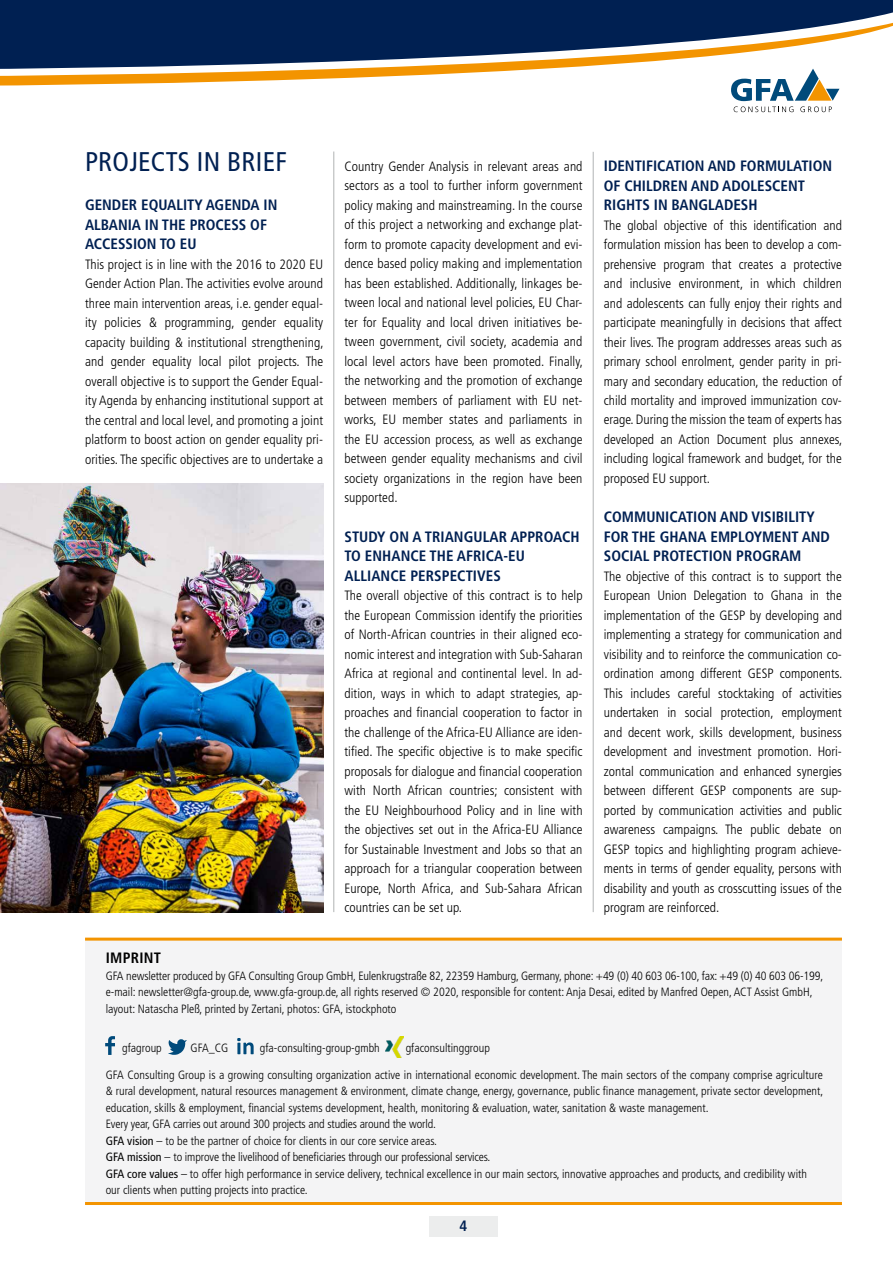
<style>
.page{position:relative;width:893px;height:1263px;background:#fff}
.page>*{position:absolute;margin:0;border:0;box-sizing:border-box;transform-origin:0 0}
.t1{font:condensed 27px "Frutiger LT Std";letter-spacing:.01em;color:#002052}
.t2{font:700 condensed 15px/19.5px "Frutiger LT Std";color:#002052}
.t3{font:700 condensed 15px "Frutiger LT Std";letter-spacing:.02em;color:#000}
.t4{font:300 condensed 13.5px/19.5px "Frutiger LT Std";letter-spacing:.005em;color:#000;text-align:justify}
.t5{font:300 condensed 12px/16.5px "Frutiger LT Std";color:#000}
.s1{font-weight:400}
</style>
<div class="page">
<img style="left:0;top:483px;width:323px;height:429px">
<div style="left:85px;top:940px;width:757px;height:265px;background:#f4f4f5"></div>
<svg style="left:0;top:76px;width:395px;height:10px;fill:#f39400"></svg>
<svg style="left:0;top:69px;width:537px;height:7px"></svg>
<svg style="left:0;top:0;width:893px;height:69px;fill:#002052"></svg>
<svg style="left:731px;top:69px;width:108px;height:43px"></svg>
<hr style="left:85px;top:938px;width:757px;height:3px;background:#f39400">
<hr style="left:85px;top:1202px;width:757px;height:3px;background:#f39400">
<div style="left:429px;top:1216px;width:68px;height:20px;background:#eceded"></div>
<svg style="left:105px;top:1036px;width:10px;height:19px"></svg>
<svg style="left:168px;top:1039px;width:19px;height:16px"></svg>
<svg style="left:237px;top:1038px;width:17px;height:16px"></svg>
<hr style="left:333px;top:152px;width:1px;height:760px;background:#b1b3b4">
<hr style="left:593px;top:152px;width:1px;height:760px;background:#b1b3b4">
<img style="left:385px;top:1036px;width:18px;height:21px">
<h1 class="t1" style="left:85px;top:146px;width:203px">PROJECTS IN BRIEF</h1>
<p class="t2" style="left:85px;top:195px;width:194px">GENDER EQUALITY AGENDA IN<br>ALBANIA IN THE PROCESS OF<br>ACCESSION TO EU</p>
<p class="t4" style="left:85px;top:254px;width:240px">This project is in line with the 2016 to 2020 EU Gender Action Plan. The activities evolve around three main intervention areas, i.e. gender equal&shy;ity policies &amp; programming, gender equality capacity building &amp; institutional strengthening, and gender equality local pilot projects. The overall objective is to support the Gender Equal&shy;ity Agenda by enhancing institutional support at the central and local level, and promoting a joint platform to boost action on gender equality pri&shy;orities. The specific objectives are to undertake a</p>
<p class="t4" style="left:344px;top:157px;width:240px">Country Gender Analysis in relevant areas and sectors as a tool to further inform government policy making and mainstreaming. In the course of this project a networking and exchange plat&shy;form to promote capacity development and evi&shy;dence based policy making and implementation has been established. Additionally, linkages be&shy;tween local and national level policies, EU Char&shy;ter for Equality and local driven initiatives be&shy;tween government, civil society, academia and local level actors have been promoted. Finally, the networking and the promotion of exchange between members of parliament with EU net&shy;works, EU member states and parliaments in the EU accession process, as well as exchange between gender equality mechanisms and civil society organizations in the region have been supported.</p>
<p class="t2" style="left:344px;top:527px;width:237px">STUDY ON A TRIANGULAR APPROACH<br>TO ENHANCE THE AFRICA-EU<br>ALLIANCE PERSPECTIVES</p>
<p class="t4" style="left:344px;top:586px;width:240px">The overall objective of this contract is to help the European Commission identify the priorities of North-African countries in their aligned eco&shy;nomic interest and integration with Sub-Saharan Africa at regional and continental level. In ad&shy;dition, ways in which to adapt strategies, ap&shy;proaches and financial cooperation to factor in the challenge of the Africa-EU Alliance are iden&shy;tified. The specific objective is to make specific proposals for dialogue and financial cooperation with North African countries; consistent with the EU Neighbourhood Policy and in line with the objectives set out in the Africa-EU Alliance for Sustainable Investment and Jobs so that an approach for a triangular cooperation between Europe, North Africa, and Sub-Sahara African countries can be set up.</p>
<p class="t2" style="left:604px;top:156px;width:230px">IDENTIFICATION AND FORMULATION<br>OF CHILDREN AND ADOLESCENT<br>RIGHTS IN BANGLADESH</p>
<p class="t4" style="left:604px;top:215px;width:240px">The global objective of this identification and formulation mission has been to develop a com&shy;prehensive program that creates a protective and inclusive environment, in which children and adolescents can fully enjoy their rights and participate meaningfully in decisions that affect their lives. The program addresses areas such as primary school enrolment, gender parity in pri&shy;mary and secondary education, the reduction of child mortality and improved immunization cov&shy;erage. During the mission the team of experts has developed an Action Document plus annexes, including logical framework and budget, for the proposed EU support.</p>
<p class="t2" style="left:604px;top:507px;width:228px">COMMUNICATION AND VISIBILITY<br>FOR THE GHANA EMPLOYMENT AND<br>SOCIAL PROTECTION PROGRAM</p>
<p class="t4" style="left:604px;top:566px;width:240px">The objective of this contract is to support the European Union Delegation to Ghana in the implementation of the GESP by developing and implementing a strategy for communication and visibility and to reinforce the communication co&shy;ordination among different GESP components.<br>This includes careful stocktaking of activities undertaken in social protection, employment and decent work, skills development, business development and investment promotion. Hori&shy;zontal communication and enhanced synergies between different GESP components are sup&shy;ported by communication activities and public awareness campaigns. The public debate on GESP topics and highlighting program achieve&shy;ments in terms of gender equality, persons with disability and youth as crosscutting issues of the program are reinforced.</p>
<p class="t3" style="left:106px;top:949px;width:57px">IMPRINT</p>
<p class="t5" style="left:106px;top:967px;width:719px">GFA newsletter produced by GFA Consulting Group GmbH, Eulenkrugstraße 82, 22359 Hamburg, Germany, phone: +49 (0) 40 603 06-100, fax: +49 (0) 40 603 06-199, e-mail: newsletter@gfa-group.de, www.gfa-group.de, all rights reserved © 2020, responsible for content: Anja Desai, edited by Manfred Oepen, ACT Assist GmbH, layout: Natascha Pleß, printed by Zertani, photos: GFA, istockphoto</p>
<p class="t5" style="left:122px;top:1039px;width:41px">gfagroup</p>
<p class="t5" style="left:191px;top:1039px;width:39px">GFA_CG</p>
<p class="t5" style="left:260px;top:1039px;width:121px">gfa-consulting-group-gmbh</p>
<p class="t5" style="left:406px;top:1039px;width:86px">gfaconsultinggroup</p>
<p class="t5" style="left:106px;top:1066px;width:719px">GFA Consulting Group is a growing consulting organization active in international economic development. The main sectors of the company comprise agriculture &amp; rural development, natural resources management &amp; environment, climate change, energy, governance, public finance management, private sector development, education, skills &amp; employment, financial systems development, health, monitoring &amp; evaluation, water, sanitation &amp; waste management.<br>Every year, GFA carries out around 300 projects and studies around the world.<br><span class="s1">GFA vision</span> – to be the partner of choice for clients in our core service areas.<br><span class="s1">GFA mission</span> – to improve the livelihood of beneficiaries through our professional services.<br><span class="s1">GFA core values</span> – to offer high performance in service delivery, technical excellence in our main sectors, innovative approaches and products, and credibility with our clients when putting projects into practice.</p>
<p class="t2" style="left:460px;top:1216px;width:9px">4</p>
</div>
